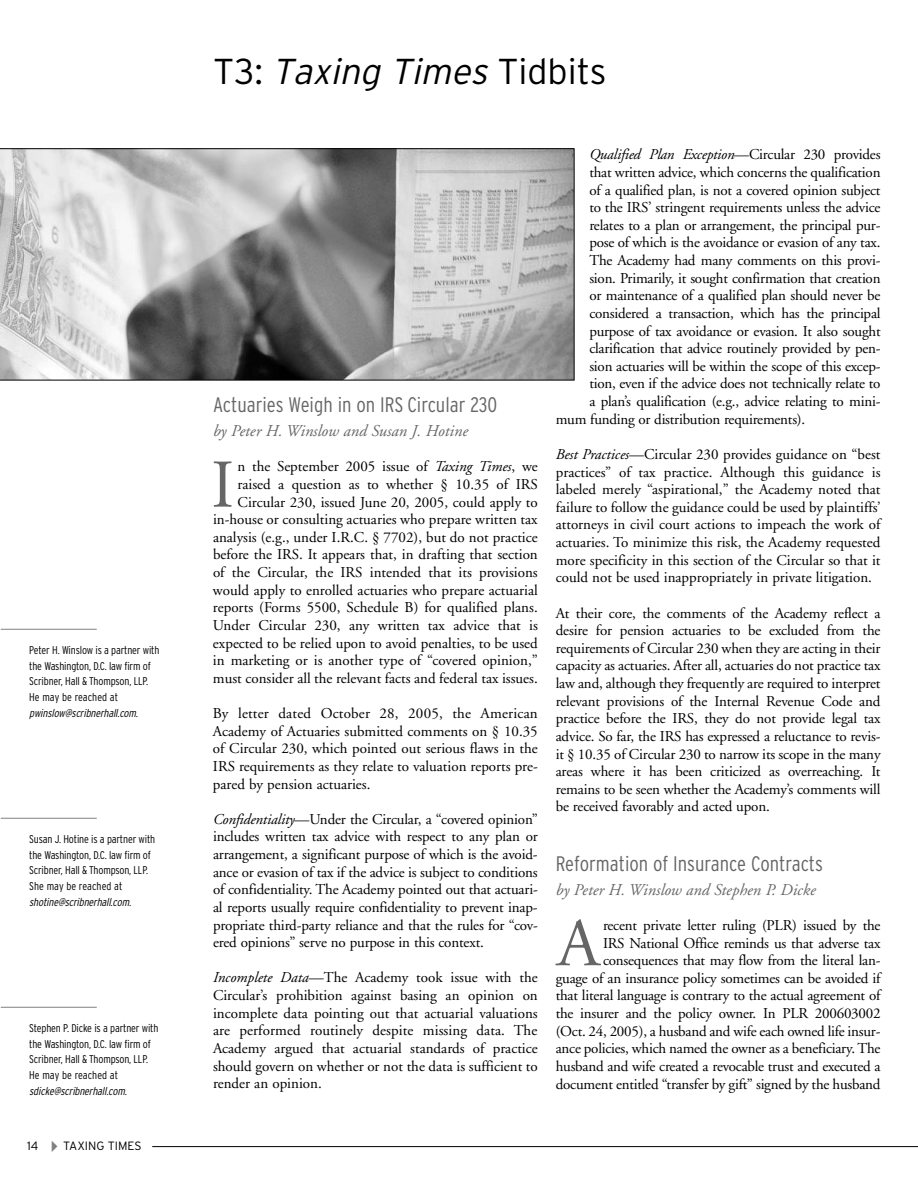
<style>
.page{position:relative;width:918px;height:1188px;background:#fff}
.page>*{position:absolute;margin:0;border:0;box-sizing:border-box;transform-origin:0 0}
.t1{font:68.1px "Adobe Garamond";color:#666}
.t2{font:italic 300 36px "Interstate";color:#000}
.t3{font:300 condensed 21px "Interstate";color:#666}
.t4{font:italic 16.5px "Adobe Garamond";color:#666}
.t5{font:15px/17.7px "Adobe Garamond";letter-spacing:-.015em;color:#000;text-align:justify}
.t6{font:italic 15px "Adobe Garamond";letter-spacing:-.015em;color:#000}
.t7{font:300 12px "Interstate";color:#000}
.t8{font:300 condensed 11.25px/15.8px "Interstate";letter-spacing:-.015em;color:#000}
.t9{font:italic 300 condensed 11.25px "Interstate";color:#000}
.s1{color:#808080}
.s2{font-style:normal}
.s3{font-style:italic}
.s4{font-family:"Times New Roman MS"}
</style>
<div class="page">
<hr style="left:152px;top:1146px;width:766px;height:1px;background:#000">
<svg style="left:0;top:148px;width:574px;height:232px;background:#aaa"></svg>
<hr style="left:1px;top:629px;width:96px;height:1px;background:#808080">
<hr style="left:1px;top:818px;width:96px;height:1px;background:#808080">
<hr style="left:1px;top:1007px;width:96px;height:1px;background:#808080">
<p class="t8" style="left:29px;top:642px;width:132px">Peter H. Winslow is a partner with the Washington, D.C. law firm of<br>Scribner, Hall &amp; Thompson, LLP.<br>He may be reached at</p>
<p class="t9" style="left:29px;top:706px;width:112px">pwinslow@scribnerhall.com.</p>
<p class="t8" style="left:29px;top:831px;width:128px">Susan J. Hotine is a partner with the Washington, D.C. law firm of<br>Scribner, Hall &amp; Thompson, LLP.<br>She may be reached at</p>
<p class="t9" style="left:29px;top:895px;width:105px">shotine@scribnerhall.com.</p>
<p class="t8" style="left:29px;top:1020px;width:131px">Stephen P. Dicke is a partner with the Washington, D.C. law firm of<br>Scribner, Hall &amp; Thompson, LLP.<br>He may be reached at</p>
<p class="t9" style="left:29px;top:1084px;width:101px">sdicke@scribnerhall.com.</p>
<p class="t7" style="left:27px;top:1139px;width:116px">14 <span class="s1">✔</span>TAXING TIMES</p>
<h2 class="t2" style="left:213px;top:51px;width:395px"><span class="s2">T3:</span> Taxing Times <span class="s2">Tidbits</span></h2>
<h3 class="t3" style="left:213px;top:393px;width:286px">Actuaries Weigh in on IRS Circular 230</h3>
<p class="t4" style="left:213px;top:424px;width:257px">by Peter H. Winslow and Susan J. Hotine</p>
<h1 class="t1" style="left:211px;top:458px;width:25px">I</h1>
<p class="t5" style="left:213px;top:459px;width:326px;text-align:right">n the September 2005 issue of <span class="s3">Taxing Times</span>, we raised a question as to whether <span class="s4">§</span> 10.35 of IRS Circular 230, issued June 20, 2005, could apply to in-house or consulting actuaries who prepare written tax analysis (e.g., under I.R.C. <span class="s4">§</span> 7702), but do not practice before the IRS. It appears that, in drafting that section of the Circular, the IRS intended that its provisions would apply to enrolled actuaries who prepare actuarial reports (Forms 5500, Schedule B) for qualified plans.<br>Under Circular 230, any written tax advice that is expected to be relied upon to avoid penalties, to be used in marketing or is another type of “covered opinion,” must consider all the relevant facts and federal tax issues.</p>
<p class="t5" style="left:213px;top:706px;width:326px">By letter dated October 28, 2005, the American Academy of Actuaries submitted comments on <span class="s4">§</span> 10.35 of Circular 230, which pointed out serious flaws in the IRS requirements as they relate to valuation reports pre&shy;pared by pension actuaries.</p>
<p class="t5" style="left:213px;top:812px;width:326px"><span class="s3">Confidentiality</span>—Under the Circular, a “covered opinion” includes written tax advice with respect to any plan or arrangement, a significant purpose of which is the avoid&shy;ance or evasion of tax if the advice is subject to conditions of confidentiality. The Academy pointed out that actuari&shy;al reports usually require confidentiality to prevent inap&shy;propriate third-party reliance and that the rules for “cov&shy;ered opinions” serve no purpose in this context.</p>
<p class="t5" style="left:213px;top:970px;width:326px"><span class="s3">Incomplete Data</span>—The Academy took issue with the Circular’s prohibition against basing an opinion on incomplete data pointing out that actuarial valuations are performed routinely despite missing data. The Academy argued that actuarial standards of practice should govern on whether or not the data is sufficient to render an opinion.</p>
<p class="t6" style="left:589px;top:149px;width:293px">Qualified Plan Exception<span class="s2">—Circular 230 provides</span></p>
<p class="t5" style="left:589px;top:165px;width:293px">that written advice, which concerns the qualification</p>
<p class="t5" style="left:589px;top:182px;width:293px">of a qualified plan, is not a covered opinion subject</p>
<p class="t5" style="left:589px;top:200px;width:293px">to the IRS’ stringent requirements unless the advice</p>
<p class="t5" style="left:589px;top:218px;width:293px">relates to a plan or arrangement, the principal pur-</p>
<p class="t5" style="left:589px;top:235px;width:293px">pose of which is the avoidance or evasion of any tax.</p>
<p class="t5" style="left:589px;top:253px;width:293px">The Academy had many comments on this provi-</p>
<p class="t5" style="left:589px;top:270px;width:293px">sion. Primarily, it sought confirmation that creation</p>
<p class="t5" style="left:589px;top:288px;width:293px">or maintenance of a qualified plan should never be</p>
<p class="t5" style="left:589px;top:306px;width:293px">considered a transaction, which has the principal</p>
<p class="t5" style="left:589px;top:323px;width:293px">purpose of tax avoidance or evasion. It also sought</p>
<p class="t5" style="left:589px;top:341px;width:293px">clarification that advice routinely provided by pen-</p>
<p class="t5" style="left:589px;top:359px;width:293px">sion actuaries will be within the scope of this excep-</p>
<p class="t5" style="left:589px;top:376px;width:293px">tion, even if the advice does not technically relate to</p>
<p class="t5" style="left:589px;top:394px;width:293px">a plan’s qualification (e.g., advice relating to mini-</p>
<p class="t5" style="left:556px;top:411px;width:251px">mum funding or distribution requirements).</p>
<p class="t5" style="left:556px;top:447px;width:326px"><span class="s3">Best Practices</span>—Circular 230 provides guidance on “best practices” of tax practice. Although this guidance is labeled merely “aspirational,” the Academy noted that failure to follow the guidance could be used by plaintiffs’ attorneys in civil court actions to impeach the work of actuaries. To minimize this risk, the Academy requested more specificity in this section of the Circular so that it could not be used inappropriately in private litigation.</p>
<p class="t5" style="left:556px;top:605px;width:326px">At their core, the comments of the Academy reflect a desire for pension actuaries to be excluded from the requirements of Circular 230 when they are acting in their capacity as actuaries. After all, actuaries do not practice tax law and, although they frequently are required to interpret relevant provisions of the Internal Revenue Code and practice before the IRS, they do not provide legal tax advice. So far, the IRS has expressed a reluctance to revis&shy;it <span class="s4">§</span> 10.35 of Circular 230 to narrow its scope in the many areas where it has been criticized as overreaching. It remains to be seen whether the Academy’s comments will be received favorably and acted upon.</p>
<h3 class="t3" style="left:556px;top:851px;width:269px">Reformation of Insurance Contracts</h3>
<p class="t4" style="left:556px;top:883px;width:262px">by Peter H. Winslow and Stephen P. Dicke</p>
<h1 class="t1" style="left:557px;top:916px;width:44px">A</h1>
<p class="t5" style="left:556px;top:918px;width:326px;text-align:right">recent private letter ruling (PLR) issued by the<br>IRS National Office reminds us that adverse tax consequences that may flow from the literal lan-<br>guage of an insurance policy sometimes can be avoided if that literal language is contrary to the actual agreement of the insurer and the policy owner. In PLR 200603002 (Oct. 24, 2005), a husband and wife each owned life insur&shy;ance policies, which named the owner as a beneficiary. The husband and wife created a revocable trust and executed a document entitled “transfer by gift” signed by the husband</p>
</div>
